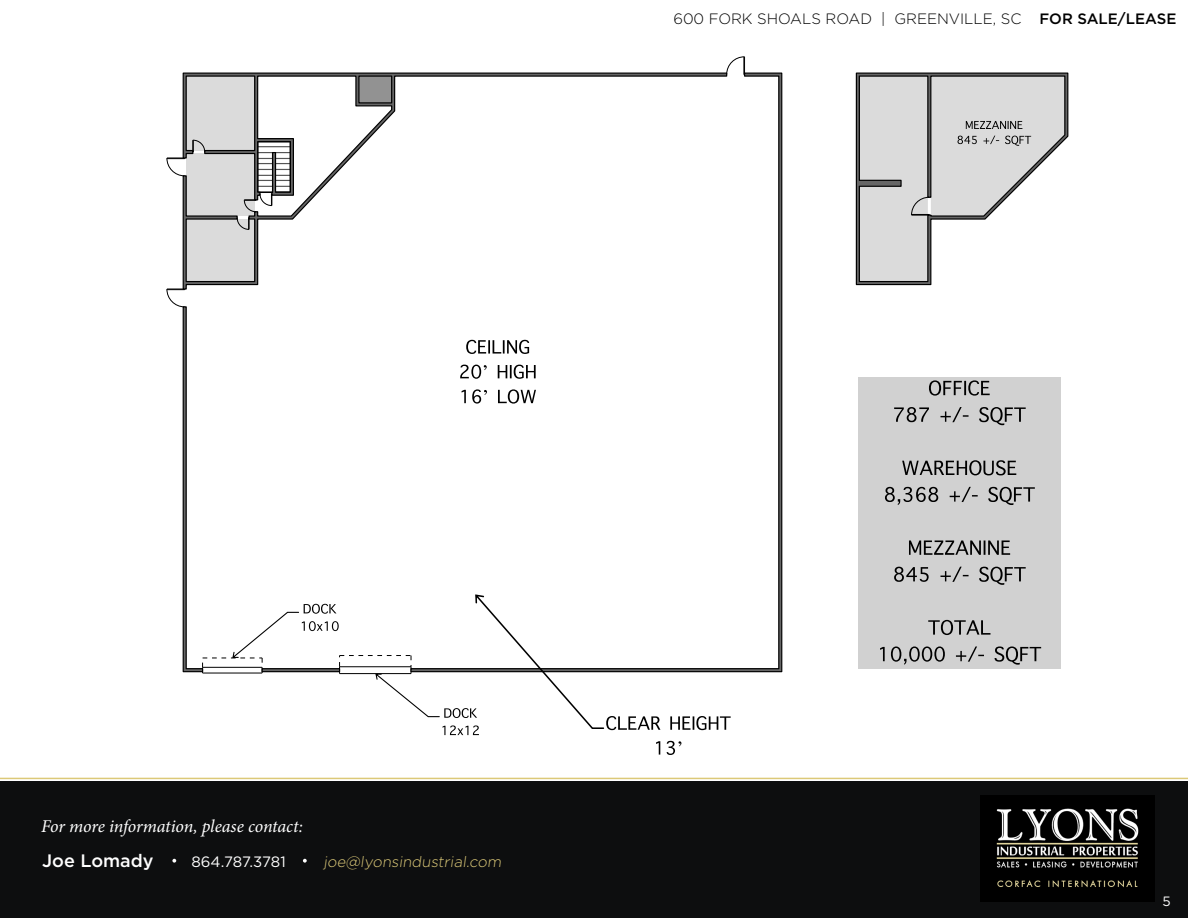
<style>
.page{position:relative;width:1188px;height:918px;background:#fff}
.page>*{position:absolute;margin:0;border:0;box-sizing:border-box;transform-origin:0 0}
.t1{font:italic 18px "Minion Pro";letter-spacing:-.01em;color:#fff}
.t2{font:500 18px "Gotham";color:#fff}
.t3{font:300 15px "Gotham";color:#000}
.t4{font:300 15px "Gotham";color:#dcc978}
.t5{font:15px "Gotham";letter-spacing:-.01em;color:#fff}
.t6{font:13.5px "Gotham";color:#fff}
.s1{font-weight:500}
</style>
<div class="page">
<div style="left:0;top:781px;width:1188px;height:137px;background:#0d0e0f"></div>
<hr style="left:0;top:778px;width:1188px;height:1px;background:#dcc978">
<img style="left:980px;top:796px;width:175px;height:105px">
<svg style="left:172px;top:859px;width:4px;height:4px"></svg>
<svg style="left:303px;top:859px;width:4px;height:4px"></svg>
<svg style="left:166px;top:157px;width:16px;height:20px"></svg>
<svg style="left:166px;top:288px;width:16px;height:20px"></svg>
<svg style="left:726px;top:56px;width:19px;height:16px"></svg>
<svg style="left:182px;top:72px;width:601px;height:601px"></svg>
<svg style="left:236px;top:193px;width:37px;height:37px"></svg>
<svg style="left:192px;top:139px;width:14px;height:14px"></svg>
<svg style="left:855px;top:72px;width:214px;height:214px"></svg>
<svg style="left:859px;top:76px;width:206px;height:210px"></svg>
<svg style="left:460px;top:340px;width:76px;height:64px"></svg>
<svg style="left:202px;top:594px;width:529px;height:161px"></svg>
<div style="left:858px;top:377px;width:203px;height:292px;background:#d1d1d1"></div>
<svg style="left:880px;top:380px;width:161px;height:285px"></svg>
<p class="t3" style="left:673px;top:9px;width:505px">600 FORK SHOALS ROAD | GREENVILLE, SC <span class="s1">FOR SALE/LEASE</span></p>
<p class="t1" style="left:41px;top:814px;width:263px">For more information, please contact:</p>
<p class="t2" style="left:42px;top:849px;width:113px">Joe Lomady</p>
<p class="t5" style="left:191px;top:852px;width:96px">864.787.3781</p>
<p class="t4" style="left:324px;top:852px;width:182px">joe@lyonsindustrial.com</p>
<p class="t6" style="left:1163px;top:893px;width:10px">5</p>
</div>
